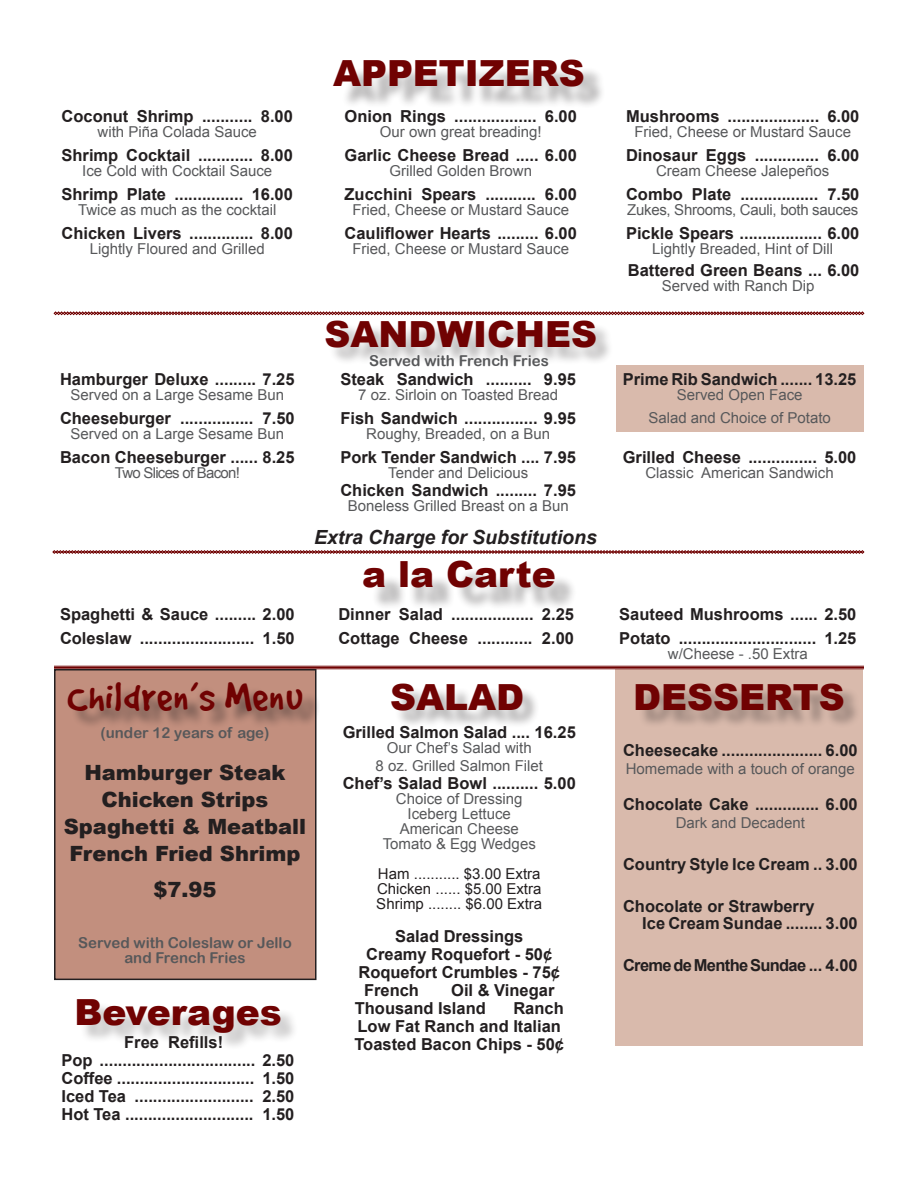
<style>
.page{position:relative;width:918px;height:1188px;background:#fff}
.page>*{position:absolute;margin:0;border:0;box-sizing:border-box;transform-origin:0 0}
.t1{font:45px "Good Dog Plain";letter-spacing:.02em;color:#700202}
.t2{font:900 36px "Arial";color:#700202}
.t3{font:900 21px/27px "Arial";color:#231f20;text-align:center}
.t4{font:italic 700 19.5px "Arial";color:#231f20}
.t5{font:700 16.5px/18px "Arial";color:#231f20}
.t6{font:700 16.5px "Arial";letter-spacing:-.04em;color:#231f20}
.t7{font:15px/15px "Arial";color:#57585a;text-align:center}
.t8{font:15px/15px "Arial Rounded MT Bold";color:#57585a;text-align:center}
.t9{font:15px/15px "Arial";color:#231f20;text-align:justify}
.t10{font:15px "Arial";letter-spacing:-.02em;color:#57585a}
.t11{font:15px "Arial";letter-spacing:-.05em;color:#57585a}
</style>
<div class="page">
<div style="left:616px;top:669px;width:247px;height:377px;background:#d9baac"></div>
<svg style="left:54px;top:312px;width:810px;height:3px;background:#944343"></svg>
<div style="left:617px;top:365px;width:247px;height:66px;background:#d9baac"></div>
<hr style="left:54px;top:666px;width:810px;height:1px;background:#700202">
<hr style="left:54px;top:667px;width:810px;height:1px;background:#700202">
<hr style="left:54px;top:669px;width:810px;height:1px;background:#700202">
<div style="left:341px;top:66px;width:265px;height:44px;background:#231f20;opacity:.33"></div>
<div style="left:371px;top:567px;width:207px;height:44px;background:#231f20;opacity:.33"></div>
<svg style="left:53px;top:550px;width:811px;height:4px;background:#a56161"></svg>
<div style="left:55px;top:670px;width:261px;height:309px;background:#c28f7e"></div>
<div style="left:54px;top:669px;width:262px;height:311px;border:2px solid #231f20"></div>
<div style="left:71px;top:685px;width:250px;height:45px;background:#231f20;opacity:.5"></div>
<div style="left:394px;top:686px;width:468px;height:43px;background:#231f20;opacity:.33"></div>
<div style="left:328px;top:323px;width:286px;height:43px;background:#231f20;opacity:.29"></div>
<div style="left:80px;top:1002px;width:219px;height:49px;background:#231f20;opacity:.26"></div>
<h2 class="t2" style="left:333px;top:47px;width:253px">APPETIZERS</h2>
<p class="t5" style="left:62px;top:108px;width:233px">Coconut Shrimp ........... 8.00</p>
<p class="t7" style="left:98px;top:125px;width:161px">with Piña Colada Sauce</p>
<p class="t5" style="left:345px;top:108px;width:234px">Onion Rings .................. 6.00</p>
<p class="t7" style="left:380px;top:125px;width:163px">Our own great breading!</p>
<p class="t5" style="left:626px;top:108px;width:235px">Mushrooms .................... 6.00</p>
<p class="t7" style="left:634px;top:125px;width:218px">Fried, Cheese or Mustard Sauce</p>
<p class="t5" style="left:62px;top:147px;width:233px">Shrimp Cocktail ............ 8.00</p>
<p class="t7" style="left:82px;top:164px;width:192px">Ice Cold with Cocktail Sauce</p>
<p class="t5" style="left:345px;top:147px;width:234px">Garlic Cheese Bread ..... 6.00</p>
<p class="t7" style="left:389px;top:164px;width:144px">Grilled Golden Brown</p>
<p class="t5" style="left:626px;top:147px;width:235px">Dinosaur Eggs .............. 6.00</p>
<p class="t7" style="left:656px;top:164px;width:175px">Cream Cheese Jalepeños</p>
<p class="t5" style="left:62px;top:186px;width:233px">Shrimp Plate ............... 16.00</p>
<p class="t7" style="left:78px;top:203px;width:200px">Twice as much as the cocktail</p>
<p class="t5" style="left:345px;top:186px;width:234px">Zucchini Spears ........... 6.00</p>
<p class="t7" style="left:352px;top:203px;width:218px">Fried, Cheese or Mustard Sauce</p>
<p class="t5" style="left:626px;top:186px;width:235px">Combo Plate ................. 7.50</p>
<p class="t10" style="left:627px;top:200px;width:233px">Zukes, Shrooms, Cauli, both sauces</p>
<p class="t5" style="left:62px;top:225px;width:233px">Chicken Livers .............. 8.00</p>
<p class="t7" style="left:90px;top:242px;width:177px">Lightly Floured and Grilled</p>
<p class="t5" style="left:345px;top:225px;width:234px">Cauliflower Hearts ......... 6.00</p>
<p class="t7" style="left:352px;top:242px;width:218px">Fried, Cheese or Mustard Sauce</p>
<p class="t5" style="left:626px;top:225px;width:235px">Pickle Spears .................. 6.00</p>
<p class="t7" style="left:652px;top:242px;width:182px">Lightly Breaded, Hint of Dill</p>
<p class="t5" style="left:628px;top:262px;width:233px">Battered Green Beans ... 6.00</p>
<p class="t7" style="left:662px;top:279px;width:154px">Served with Ranch Dip</p>
<h2 class="t2" style="left:324px;top:308px;width:274px">SANDWICHES</h2>
<p class="t8" style="left:369px;top:353px;width:181px">Served with French Fries</p>
<p class="t5" style="left:60px;top:371px;width:236px">Hamburger Deluxe ......... 7.25</p>
<p class="t7" style="left:71px;top:388px;width:215px">Served on a Large Sesame Bun</p>
<p class="t5" style="left:340px;top:371px;width:237px">Steak Sandwich .......... 9.95</p>
<p class="t7" style="left:358px;top:388px;width:201px">7 oz. Sirloin on Toasted Bread</p>
<p class="t5" style="left:623px;top:371px;width:235px">Prime Rib Sandwich ....... 13.25</p>
<p class="t7" style="left:677px;top:388px;width:127px">Served Open Face</p>
<p class="t5" style="left:60px;top:410px;width:236px">Cheeseburger ................ 7.50</p>
<p class="t7" style="left:71px;top:427px;width:215px">Served on a Large Sesame Bun</p>
<p class="t5" style="left:340px;top:410px;width:237px">Fish Sandwich ................ 9.95</p>
<p class="t7" style="left:366px;top:427px;width:186px">Roughy, Breaded, on a Bun</p>
<p class="t7" style="left:648px;top:411px;width:184px">Salad and Choice of Potato</p>
<p class="t5" style="left:60px;top:449px;width:236px">Bacon Cheeseburger ...... 8.25</p>
<p class="t11" style="left:115px;top:463px;width:126px">Two Slices of Bacon!</p>
<p class="t5" style="left:340px;top:449px;width:237px">Pork Tender Sandwich .... 7.95</p>
<p class="t7" style="left:388px;top:466px;width:142px">Tender and Delicious</p>
<p class="t5" style="left:340px;top:482px;width:237px">Chicken Sandwich ......... 7.95</p>
<p class="t7" style="left:348px;top:499px;width:222px">Boneless Grilled Breast on a Bun</p>
<p class="t5" style="left:623px;top:449px;width:235px">Grilled Cheese ............... 5.00</p>
<p class="t7" style="left:645px;top:466px;width:190px">Classic American Sandwich</p>
<p class="t4" style="left:314px;top:524px;width:284px">Extra Charge for Substitutions</p>
<h2 class="t2" style="left:362px;top:548px;width:195px">a la Carte</h2>
<p class="t5" style="left:60px;top:606px;width:236px">Spaghetti &amp; Sauce ......... 2.00</p>
<p class="t5" style="left:338px;top:606px;width:237px">Dinner Salad .................. 2.25</p>
<p class="t5" style="left:619px;top:606px;width:239px">Sauteed Mushrooms ...... 2.50</p>
<p class="t5" style="left:60px;top:630px;width:236px">Coleslaw ......................... 1.50</p>
<p class="t5" style="left:338px;top:630px;width:237px">Cottage Cheese ............ 2.00</p>
<p class="t5" style="left:619px;top:630px;width:239px">Potato .............................. 1.25</p>
<p class="t7" style="left:668px;top:647px;width:142px">w/Cheese - .50 Extra</p>
<h1 class="t1" style="left:68px;top:675px;width:236px">Children’s Menu</h1>
<p class="t8" style="left:101px;top:725px;width:170px">(under 12 years of age)</p>
<p class="t3" style="left:64px;top:759px;width:244px">Hamburger Steak<br>Chicken Strips<br>Spaghetti &amp; Meatball<br>French Fried Shrimp</p>
<p class="t3" style="left:153px;top:876px;width:65px">$7.95</p>
<p class="t8" style="left:78px;top:935px;width:215px">Served with Coleslaw or Jello and French Fries</p>
<h2 class="t2" style="left:390px;top:671px;width:136px">SALAD</h2>
<h2 class="t2" style="left:633px;top:671px;width:213px">DESSERTS</h2>
<p class="t5" style="left:343px;top:724px;width:235px">Grilled Salmon Salad .... 16.25</p>
<p class="t7" style="left:376px;top:739px;width:169px;line-height:18px">Our Chef’s Salad with<br>8 oz. Grilled Salmon Filet</p>
<p class="t5" style="left:343px;top:775px;width:235px">Chef’s Salad Bowl .......... 5.00</p>
<p class="t7" style="left:383px;top:792px;width:155px">Choice of Dressing<br>Iceberg Lettuce<br>American Cheese<br>Tomato &amp; Egg Wedges</p>
<p class="t9" style="left:376px;top:867px;width:167px">Ham ........... $3.00 Extra Chicken ...... $5.00 Extra Shrimp ........ $6.00 Extra</p>
<p class="t5" style="left:395px;top:928px;width:130px">Salad Dressings</p>
<p class="t5" style="left:366px;top:946px;width:188px">Creamy Roquefort - 50¢</p>
<p class="t5" style="left:358px;top:964px;width:203px">Roquefort Crumbles - 75¢</p>
<p class="t5" style="left:364px;top:982px;width:57px">French</p>
<p class="t5" style="left:623px;top:742px;width:236px">Cheesecake ...................... 6.00</p>
<p class="t7" style="left:626px;top:762px;width:231px">Homemade with a touch of orange</p>
<p class="t5" style="left:623px;top:796px;width:236px">Chocolate Cake .............. 6.00</p>
<p class="t7" style="left:676px;top:816px;width:131px">Dark and Decadent</p>
<p class="t5" style="left:623px;top:856px;width:236px">Country Style Ice Cream .. 3.00</p>
<p class="t5" style="left:642px;top:899px;width:217px;line-height:16.5px;text-indent:-19px">Chocolate or Strawberry<br>Ice Cream Sundae ........ 3.00</p>
<p class="t6" style="left:623px;top:954px;width:236px">Creme de Menthe Sundae ... 4.00</p>
<p class="t5" style="left:355px;top:982px;width:201px;text-indent:96px">Oil &amp; Vinegar<br>Thousand Island</p>
<h2 class="t2" style="left:75px;top:986px;width:209px">Beverages</h2>
<p class="t5" style="left:62px;top:1052px;width:234px;text-align:justify">Pop .................................. 2.50<br>Coffee .............................. 1.50<br>Iced Tea .......................... 2.50<br>Hot Tea ............................ 1.50</p>
<p class="t5" style="left:354px;top:1000px;width:211px;text-indent:159px">Ranch<br>Low Fat Ranch and Italian<br>Toasted Bacon Chips - 50¢</p>
<p class="t5" style="left:124px;top:1034px;width:101px">Free Refills!</p>
</div>
